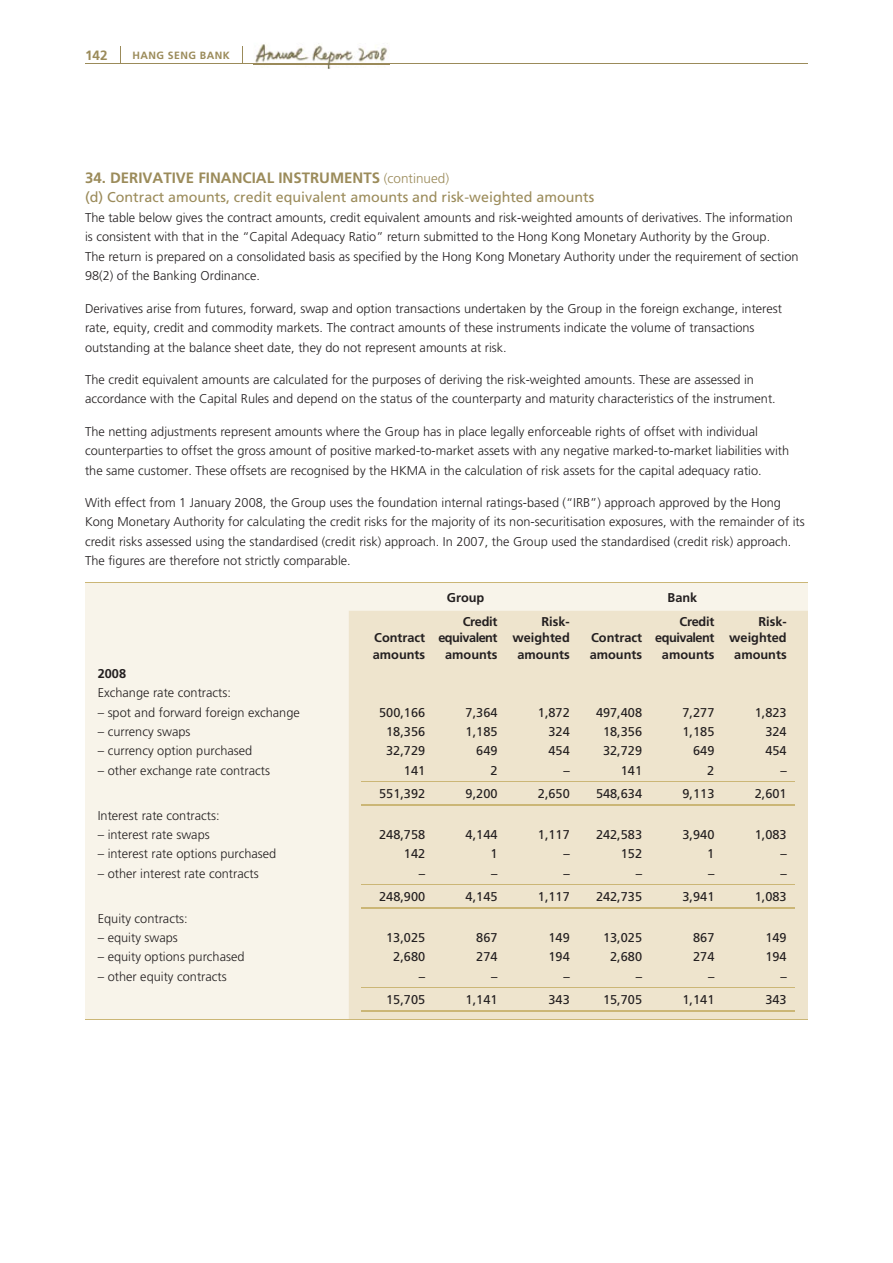
<style>
.page{position:relative;width:893px;height:1263px;background:#fff}
.page>*{position:absolute;margin:0;border:0;box-sizing:border-box;transform-origin:0 0}
.t1{font:700 15px "Frutiger";color:#9b8b5a}
.t2{font:14.25px "Frutiger";color:#9b8b5a}
.t3{font:700 13.5px "Frutiger";color:#9b8b5a}
.t4{font:300 12.75px/19.5px "Frutiger";color:#231f20}
.t5{font:12.75px "Frutiger";color:#231f20}
.t6{font:700 12.75px/16.5px "Frutiger";color:#231f20}
.t7{font:700 12.75px/16.5px "Frutiger";letter-spacing:-.02em;color:#231f20;text-align:right}
.t8{font:700 10.5px "Frutiger";letter-spacing:.04em;color:#9b8b5a}
.s1{font-weight:300;font-size:13.5px}
</style>
<div class="page">
<div style="left:85px;top:583px;width:723px;height:436px;background:#f8f4ea"></div>
<div style="left:349px;top:611px;width:459px;height:408px;background:#eee4cd"></div>
<hr style="left:361px;top:781px;width:434px;height:1px;background:#cbb676">
<hr style="left:361px;top:804px;width:434px;height:1px;background:#cbb676">
<hr style="left:361px;top:884px;width:434px;height:1px;background:#cbb676">
<hr style="left:361px;top:907px;width:434px;height:1px;background:#cbb676">
<hr style="left:361px;top:987px;width:434px;height:1px;background:#cbb676">
<hr style="left:361px;top:1010px;width:434px;height:1px;background:#cbb676">
<hr style="left:85px;top:582px;width:723px;height:1px;background:#cbb676">
<hr style="left:85px;top:1019px;width:723px;height:1px;background:#cbb676">
<hr style="left:85px;top:63px;width:723px;height:1px;background:#9b8b5a">
<svg style="left:120px;top:47px;width:1px;height:16px"></svg>
<svg style="left:242px;top:47px;width:1px;height:16px"></svg>
<img style="left:254px;top:43px;width:136px;height:26px">
<img style="left:254px;top:63px;width:136px;height:1px">
<p class="t3" style="left:85px;top:50px;width:24px">142</p>
<p class="t8" style="left:133px;top:51px;width:99px">HANG SENG BANK</p>
<p class="t1" style="left:85px;top:172px;width:366px">34. DERIVATIVE FINANCIAL INSTRUMENTS <span class="s1">(continued)</span></p>
<p class="t2" style="left:85px;top:192px;width:511px">(d) Contract amounts, credit equivalent amounts and risk-weighted amounts</p>
<p class="t4" style="left:85px;top:209px;width:715px">The table below gives the contract amounts, credit equivalent amounts and risk-weighted amounts of derivatives. The information is consistent with that in the “Capital Adequacy Ratio” return submitted to the Hong Kong Monetary Authority by the Group.<br>The return is prepared on a consolidated basis as specified by the Hong Kong Monetary Authority under the requirement of section 98(2) of the Banking Ordinance.</p>
<p class="t4" style="left:85px;top:299px;width:698px">Derivatives arise from futures, forward, swap and option transactions undertaken by the Group in the foreign exchange, interest rate, equity, credit and commodity markets. The contract amounts of these instruments indicate the volume of transactions outstanding at the balance sheet date, they do not represent amounts at risk.</p>
<p class="t4" style="left:85px;top:371px;width:692px">The credit equivalent amounts are calculated for the purposes of deriving the risk-weighted amounts. These are assessed in accordance with the Capital Rules and depend on the status of the counterparty and maturity characteristics of the instrument.</p>
<p class="t4" style="left:85px;top:422px;width:706px">The netting adjustments represent amounts where the Group has in place legally enforceable rights of offset with individual counterparties to offset the gross amount of positive marked-to-market assets with any negative marked-to-market liabilities with the same customer. These offsets are recognised by the HKMA in the calculation of risk assets for the capital adequacy ratio.</p>
<p class="t4" style="left:85px;top:494px;width:721px">With effect from 1 January 2008, the Group uses the foundation internal ratings-based (“IRB”) approach approved by the Hong Kong Monetary Authority for calculating the credit risks for the majority of its non-securitisation exposures, with the remainder of its credit risks assessed using the standardised (credit risk) approach. In 2007, the Group used the standardised (credit risk) approach.<br>The figures are therefore not strictly comparable.</p>
<p class="t6" style="left:447px;top:590px;width:39px">Group</p>
<p class="t6" style="left:668px;top:590px;width:31px">Bank</p>
<p class="t6" style="left:373px;top:631px;width:54px">Contract amounts</p>
<p class="t7" style="left:438px;top:614px;width:61px">Credit equivalent amounts</p>
<p class="t6" style="left:512px;top:614px;width:59px;text-align:right">Risk&shy;weighted amounts</p>
<p class="t7" style="left:655px;top:614px;width:61px">Credit equivalent amounts</p>
<p class="t6" style="left:729px;top:614px;width:59px;text-align:right">Risk&shy;weighted amounts</p>
<p class="t6" style="left:590px;top:631px;width:54px">Contract amounts</p>
<p class="t6" style="left:98px;top:666px;width:30px">2008</p>
<p class="t4" style="left:98px;top:684px;width:135px">Exchange rate contracts:</p>
<p class="t4" style="left:98px;top:704px;width:204px">– spot and forward foreign exchange</p>
<p class="t5" style="left:379px;top:707px;width:48px">500,166</p>
<p class="t5" style="left:466px;top:707px;width:33px">7,364</p>
<p class="t5" style="left:538px;top:707px;width:33px">1,872</p>
<p class="t5" style="left:596px;top:707px;width:48px">497,408</p>
<p class="t5" style="left:682px;top:707px;width:33px">7,277</p>
<p class="t5" style="left:755px;top:707px;width:33px">1,823</p>
<p class="t4" style="left:98px;top:723px;width:94px">– currency swaps</p>
<p class="t5" style="left:386px;top:726px;width:41px">18,356</p>
<p class="t5" style="left:466px;top:726px;width:33px">1,185</p>
<p class="t5" style="left:548px;top:726px;width:23px">324</p>
<p class="t5" style="left:603px;top:726px;width:41px">18,356</p>
<p class="t5" style="left:682px;top:726px;width:33px">1,185</p>
<p class="t5" style="left:765px;top:726px;width:23px">324</p>
<p class="t4" style="left:98px;top:742px;width:156px">– currency option purchased</p>
<p class="t5" style="left:386px;top:746px;width:41px">32,729</p>
<p class="t5" style="left:476px;top:746px;width:23px">649</p>
<p class="t5" style="left:548px;top:746px;width:23px">454</p>
<p class="t5" style="left:603px;top:746px;width:41px">32,729</p>
<p class="t5" style="left:693px;top:746px;width:23px">649</p>
<p class="t5" style="left:765px;top:746px;width:23px">454</p>
<p class="t4" style="left:98px;top:761px;width:174px">– other exchange rate contracts</p>
<p class="t5" style="left:404px;top:765px;width:23px">141</p>
<p class="t5" style="left:490px;top:765px;width:9px">2</p>
<p class="t5" style="left:563px;top:765px;width:8px">–</p>
<p class="t5" style="left:621px;top:765px;width:23px">141</p>
<p class="t5" style="left:707px;top:765px;width:9px">2</p>
<p class="t5" style="left:780px;top:765px;width:8px">–</p>
<p class="t5" style="left:379px;top:789px;width:48px">551,392</p>
<p class="t5" style="left:466px;top:789px;width:33px">9,200</p>
<p class="t5" style="left:538px;top:789px;width:33px">2,650</p>
<p class="t5" style="left:596px;top:789px;width:48px">548,634</p>
<p class="t5" style="left:682px;top:789px;width:33px">9,113</p>
<p class="t5" style="left:755px;top:789px;width:33px">2,601</p>
<p class="t4" style="left:98px;top:807px;width:123px">Interest rate contracts:</p>
<p class="t4" style="left:98px;top:826px;width:113px">– interest rate swaps</p>
<p class="t5" style="left:379px;top:829px;width:48px">248,758</p>
<p class="t5" style="left:466px;top:829px;width:33px">4,144</p>
<p class="t5" style="left:538px;top:829px;width:33px">1,117</p>
<p class="t5" style="left:596px;top:829px;width:48px">242,583</p>
<p class="t5" style="left:682px;top:829px;width:33px">3,940</p>
<p class="t5" style="left:755px;top:829px;width:33px">1,083</p>
<p class="t4" style="left:98px;top:845px;width:180px">– interest rate options purchased</p>
<p class="t5" style="left:404px;top:849px;width:23px">142</p>
<p class="t5" style="left:490px;top:849px;width:9px">1</p>
<p class="t5" style="left:563px;top:849px;width:8px">–</p>
<p class="t5" style="left:621px;top:849px;width:23px">152</p>
<p class="t5" style="left:707px;top:849px;width:9px">1</p>
<p class="t5" style="left:780px;top:849px;width:8px">–</p>
<p class="t4" style="left:98px;top:865px;width:162px">– other interest rate contracts</p>
<p class="t5" style="left:419px;top:868px;width:8px">–</p>
<p class="t5" style="left:491px;top:868px;width:8px">–</p>
<p class="t5" style="left:563px;top:868px;width:8px">–</p>
<p class="t5" style="left:636px;top:868px;width:8px">–</p>
<p class="t5" style="left:708px;top:868px;width:8px">–</p>
<p class="t5" style="left:780px;top:868px;width:8px">–</p>
<p class="t5" style="left:379px;top:892px;width:48px">248,900</p>
<p class="t5" style="left:466px;top:892px;width:33px">4,145</p>
<p class="t5" style="left:538px;top:892px;width:33px">1,117</p>
<p class="t5" style="left:596px;top:892px;width:48px">242,735</p>
<p class="t5" style="left:682px;top:892px;width:33px">3,941</p>
<p class="t5" style="left:755px;top:892px;width:33px">1,083</p>
<p class="t4" style="left:98px;top:910px;width:91px">Equity contracts:</p>
<p class="t4" style="left:98px;top:929px;width:82px">– equity swaps</p>
<p class="t5" style="left:386px;top:933px;width:41px">13,025</p>
<p class="t5" style="left:476px;top:933px;width:23px">867</p>
<p class="t5" style="left:548px;top:933px;width:23px">149</p>
<p class="t5" style="left:603px;top:933px;width:41px">13,025</p>
<p class="t5" style="left:693px;top:933px;width:23px">867</p>
<p class="t5" style="left:765px;top:933px;width:23px">149</p>
<p class="t4" style="left:98px;top:948px;width:148px">– equity options purchased</p>
<p class="t5" style="left:393px;top:952px;width:33px">2,680</p>
<p class="t5" style="left:476px;top:952px;width:23px">274</p>
<p class="t5" style="left:548px;top:952px;width:23px">194</p>
<p class="t5" style="left:610px;top:952px;width:33px">2,680</p>
<p class="t5" style="left:693px;top:952px;width:23px">274</p>
<p class="t5" style="left:765px;top:952px;width:23px">194</p>
<p class="t4" style="left:98px;top:968px;width:130px">– other equity contracts</p>
<p class="t5" style="left:419px;top:971px;width:8px">–</p>
<p class="t5" style="left:491px;top:971px;width:8px">–</p>
<p class="t5" style="left:563px;top:971px;width:8px">–</p>
<p class="t5" style="left:636px;top:971px;width:8px">–</p>
<p class="t5" style="left:708px;top:971px;width:8px">–</p>
<p class="t5" style="left:780px;top:971px;width:8px">–</p>
<p class="t5" style="left:386px;top:995px;width:41px">15,705</p>
<p class="t5" style="left:466px;top:995px;width:33px">1,141</p>
<p class="t5" style="left:548px;top:995px;width:23px">343</p>
<p class="t5" style="left:603px;top:995px;width:41px">15,705</p>
<p class="t5" style="left:682px;top:995px;width:33px">1,141</p>
<p class="t5" style="left:765px;top:995px;width:23px">343</p>
</div>
